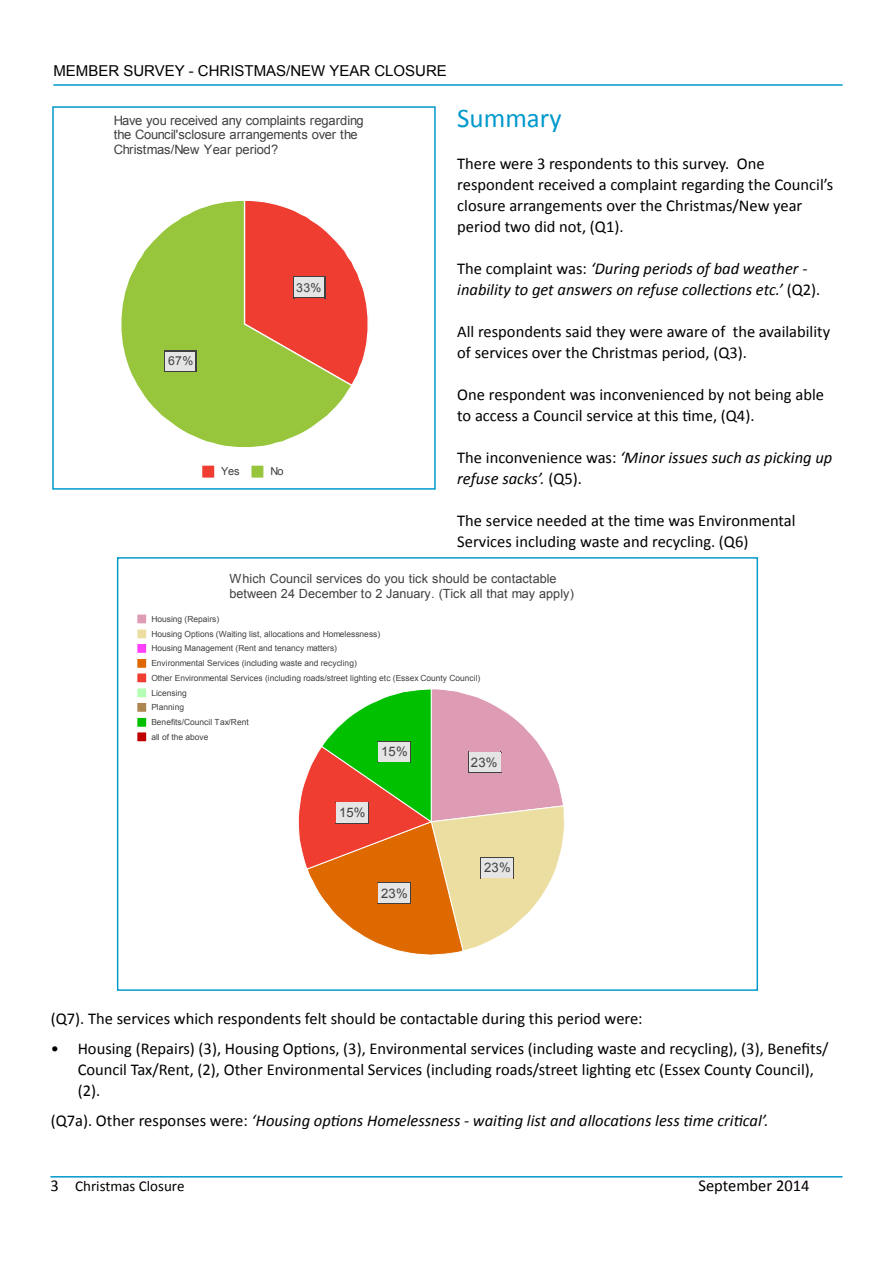
<style>
.page{position:relative;width:893px;height:1263px;background:#fff}
.page>*{position:absolute;margin:0;border:0;box-sizing:border-box;transform-origin:0 0}
.t1{font:27px "Calibri";color:#09c}
.t2{font:16.5px/21px "Calibri";color:#000}
.t3{font:italic 16.5px/21px "Calibri";color:#000}
.t4{font:15px "Arial";color:#000}
.t5{font:15px "Calibri";color:#000}
.t6{font:13.05px "Arial";letter-spacing:.015em;color:#404040}
.t7{font:12.9px/14.9px "Arial";letter-spacing:-.005em;color:#404040}
.t8{font:12.6px/14.5px "Arial";color:#404040}
.t9{font:12.3px "Arial";color:#404040}
.t10{font:10.95px "Arial";color:#404040}
.t11{font:8.4px/14.7px "Arial";color:#404040}
.s1{font-style:normal}
.s2{font-size:16.5px}
</style>
<div class="page">
<hr style="left:53px;top:84px;width:789px;height:2px;background:#09c">
<hr style="left:50px;top:1176px;width:792px;height:1px;background:#09c">
<svg style="left:120px;top:201px;width:230px;height:246px"></svg>
<svg style="left:243px;top:201px;width:126px;height:186px"></svg>
<hr style="left:293px;top:276px;width:32px;height:1px;background:#404040">
<hr style="left:293px;top:297px;width:32px;height:1px;background:#404040">
<div style="left:294px;top:277px;width:30px;height:20px;background:#e5e5e5"></div>
<hr style="left:164px;top:351px;width:2px;height:21px;background:#404040">
<hr style="left:195px;top:351px;width:2px;height:21px;background:#404040">
<hr style="left:164px;top:351px;width:33px;height:1px;background:#404040">
<hr style="left:164px;top:371px;width:33px;height:1px;background:#404040">
<div style="left:166px;top:352px;width:29px;height:19px;background:#e5e5e5"></div>
<div style="left:202px;top:465px;width:13px;height:13px;background:#ef3d31"></div>
<div style="left:202px;top:465px;width:13px;height:13px;border:1px solid #fff"></div>
<div style="left:251px;top:465px;width:13px;height:13px;background:#97c63d"></div>
<div style="left:52px;top:106px;width:384px;height:384px;border:2px solid #09c"></div>
<svg style="left:298px;top:689px;width:266px;height:266px"></svg>
<hr style="left:378px;top:741px;width:33px;height:1px;background:#404040">
<hr style="left:378px;top:761px;width:33px;height:1px;background:#404040">
<div style="left:379px;top:742px;width:31px;height:19px;background:#e5e5e5"></div>
<div style="left:137px;top:614px;width:10px;height:10px;background:#dd9cb3"></div>
<div style="left:137px;top:614px;width:10px;height:10px;border:1px solid #fff"></div>
<div style="left:137px;top:629px;width:10px;height:10px;background:#ebdea0"></div>
<div style="left:137px;top:629px;width:10px;height:10px;border:1px solid #fff"></div>
<div style="left:137px;top:643px;width:10px;height:10px;background:#ff40ff"></div>
<div style="left:137px;top:643px;width:10px;height:10px;border:1px solid #fff"></div>
<div style="left:137px;top:658px;width:10px;height:10px;background:#de6900"></div>
<div style="left:137px;top:658px;width:10px;height:10px;border:1px solid #fff"></div>
<div style="left:137px;top:673px;width:10px;height:10px;background:#ef3d31"></div>
<div style="left:137px;top:673px;width:10px;height:10px;border:1px solid #fff"></div>
<div style="left:137px;top:688px;width:10px;height:10px;background:#b4ffb4"></div>
<div style="left:137px;top:688px;width:10px;height:10px;border:1px solid #fff"></div>
<div style="left:137px;top:702px;width:10px;height:10px;background:#ac8750"></div>
<div style="left:137px;top:702px;width:10px;height:10px;border:1px solid #fff"></div>
<div style="left:137px;top:717px;width:10px;height:10px;background:#00c000"></div>
<div style="left:137px;top:717px;width:10px;height:10px;border:1px solid #fff"></div>
<div style="left:137px;top:732px;width:10px;height:10px;background:#c00000"></div>
<div style="left:137px;top:732px;width:10px;height:10px;border:1px solid #fff"></div>
<p class="t4" style="left:53px;top:61px;width:395px">MEMBER SURVEY - CHRISTMAS/NEW YEAR CLOSURE</p>
<p class="t7" style="left:114px;top:113px;width:251px">Have you received any complaints regarding the Council'sclosure arrangements over the<br>Christmas/New Year period?</p>
<p class="t9" style="left:168px;top:353px;width:27px">67%</p>
<p class="t9" style="left:296px;top:279px;width:27px">33%</p>
<p class="t10" style="left:221px;top:464px;width:20px">Yes</p>
<p class="t10" style="left:270px;top:464px;width:15px">No</p>
<h1 class="t1" style="left:457px;top:101px;width:106px">Summary</h1>
<p class="t2" style="left:457px;top:153px;width:378px">There were 3 respondents to this survey. One respondent received a complaint regarding the Council’s closure arrangements over the Christmas/New year period two did not, (Q1).</p>
<p class="t3" style="left:457px;top:257px;width:365px"><span class="s1">The complaint was:</span> ‘During periods of bad weather - inability to get answers on refuse collections etc.’ <span class="s1">(Q2).</span></p>
<p class="t2" style="left:457px;top:321px;width:374px">All respondents said they were aware of the availability of services over the Christmas period, (Q3).</p>
<p class="t2" style="left:457px;top:384px;width:368px">One respondent was inconvenienced by not being able to access a Council service at this time, (Q4).</p>
<p class="t3" style="left:457px;top:446px;width:377px"><span class="s1">The inconvenience was:</span> ‘Minor issues such as picking up refuse sacks’. <span class="s1">(Q5).</span></p>
<p class="t2" style="left:457px;top:510px;width:340px">The service needed at the time was Environmental<br>Services including waste and recycling. (Q6)</p>
<p class="t8" style="left:229px;top:572px;width:346px">Which Council services do you tick should be contactable between 24 December to 2 January. (Tick all that may apply)</p>
<p class="t11" style="left:151px;top:612px;width:331px">Housing (Repairs)<br>Housing Options (Waiting list, allocations and Homelessness)<br>Housing Management (Rent and tenancy matters)<br>Environmental Services (including waste and recycling)<br>Other Environmental Services (including roads/street lighting etc (Essex County Council)<br>Licensing<br>Planning<br>Benefits/Council Tax/Rent<br>all of the above</p>
<p class="t6" style="left:381px;top:743px;width:28px">15%</p>
<p class="t6" style="left:339px;top:804px;width:28px">15%</p>
<p class="t6" style="left:381px;top:884px;width:28px">23%</p>
<p class="t6" style="left:471px;top:754px;width:28px">23%</p>
<p class="t6" style="left:484px;top:859px;width:28px">23%</p>
<p class="t2" style="left:51px;top:1008px;width:593px">(Q7). The services which respondents felt should be contactable during this period were:</p>
<p class="t2" style="left:78px;top:1038px;width:752px;text-indent:-27px">• Housing (Repairs) (3), Housing Options, (3), Environmental services (including waste and recycling), (3), Benefits/<br>Council Tax/Rent, (2), Other Environmental Services (including roads/street lighting etc (Essex County Council), (2).</p>
<p class="t3" style="left:51px;top:1109px;width:719px"><span class="s1">(Q7a). Other responses were:</span> ‘Housing options Homelessness - waiting list and allocations less time critical’.</p>
<p class="t5" style="left:50px;top:1176px;width:136px"><span class="s2">3</span> Christmas Closure</p>
<p class="t2" style="left:698px;top:1175px;width:112px">September 2014</p>
</div>
